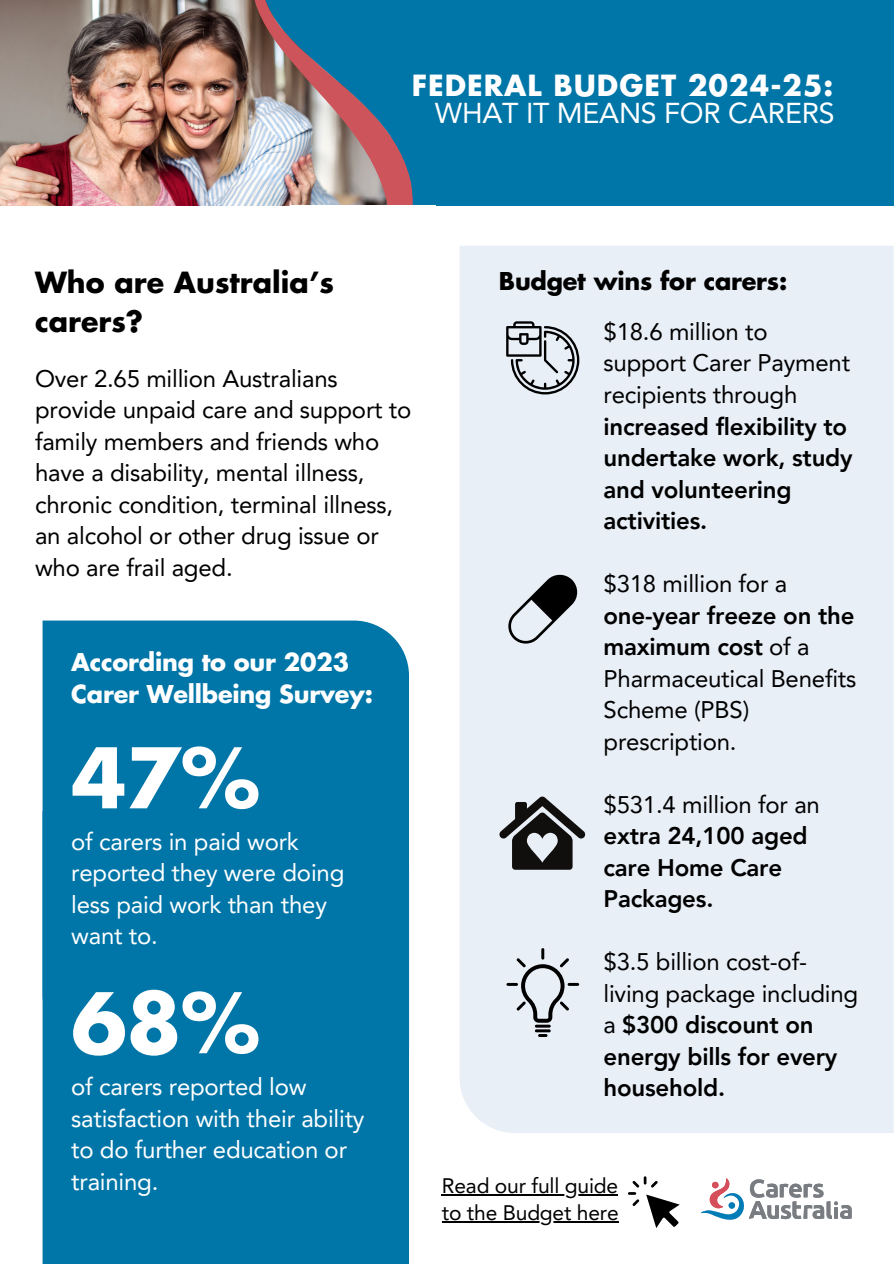
<style>
.page{position:relative;width:894px;height:1264px;background:#fff}
.page>*{position:absolute;margin:0;border:0;box-sizing:border-box;transform-origin:0 0}
.t1{font:700 81px "Futura LT Pro";color:#fff}
.t2{font:700 28.5px/27px "Futura LT Pro";letter-spacing:.035em;color:#fff;text-align:right}
.t3{font:700 28.5px/39.3px "Futura LT Pro";color:#000}
.t4{font:24px/31.5px "Avenir LT Pro";letter-spacing:-.01em;color:#000}
.t5{font:800 24px/31.5px "Avenir LT Pro";letter-spacing:-.01em;color:#000}
.t6{font:24px/31.5px "Avenir LT Pro";letter-spacing:-.01em;color:#fff}
.t7{font:700 24px/31.5px "Futura LT Pro";letter-spacing:-.01em;color:#fff}
.t8{font:700 24px "Futura LT Pro";letter-spacing:-.01em;color:#000}
.t9{font:21px "Avenir LT Pro";letter-spacing:-.01em;color:#000}
.s1{font-family:"Avenir LT Std";font-weight:400}
.s2{font-weight:400}
.s3{font-weight:800}
</style>
<div class="page">
<div style="left:43px;top:620px;width:366px;height:643px;background:#0076a8"></div>
<div style="left:43px;top:811px;width:366px;height:238px;background:#0076a8"></div>
<div style="left:460px;top:246px;width:433px;height:886px;background:#e9eff7"></div>
<svg style="left:701px;top:1178px;width:150px;height:42px"></svg>
<div style="left:321px;top:0;width:572px;height:205px;background:#0076a8"></div>
<img style="left:0;top:0;width:142px;height:206px">
<img style="left:142px;top:0;width:364px;height:256px">
<img style="left:172px;top:0;width:334px;height:210px">
<div style="left:290px;top:205px;width:145px;height:51px;background:#fff"></div>
<svg style="left:506px;top:321px;width:73px;height:73px"></svg>
<svg style="left:499px;top:796px;width:86px;height:73px"></svg>
<hr style="left:534px;top:1024px;width:16px;height:3px;background:#000">
<hr style="left:534px;top:1029px;width:16px;height:3px;background:#000">
<svg style="left:506px;top:948px;width:73px;height:74px"></svg>
<svg style="left:538px;top:1034px;width:9px;height:2px"></svg>
<svg style="left:506px;top:573px;width:72px;height:72px"></svg>
<svg style="left:628px;top:1176px;width:51px;height:52px"></svg>
<hr style="left:441px;top:1194px;width:176px;height:1px;background:#000">
<hr style="left:441px;top:1221px;width:177px;height:1px;background:#000">
<p class="t2" style="left:411px;top:73px;width:424px">FEDERAL BUDGET 2024-25:<br><span class="s1">WHAT IT MEANS FOR CARERS</span></p>
<h5 class="t3" style="left:35px;top:264px;width:300px">Who are Australia’s carers?</h5>
<p class="t4" style="left:35px;top:365px;width:378px">Over 2.65 million Australians provide unpaid care and support to family members and friends who have a disability, mental illness, chronic condition, terminal illness, an alcohol or other drug issue or who are frail aged.</p>
<h5 class="t7" style="left:71px;top:647px;width:303px">According to our 2023<br>Carer Wellbeing Survey:</h5>
<h3 class="t1" style="left:71px;top:741px;width:190px">47%</h3>
<h5 class="t6" style="left:71px;top:827px;width:274px">of carers in paid work reported they were doing less paid work than they want to.</h5>
<h5 class="t1" style="left:71px;top:986px;width:190px">68%</h5>
<p class="t6" style="left:71px;top:1073px;width:295px">of carers reported low satisfaction with their ability to do further education or training.</p>
<h5 class="t8" style="left:499px;top:270px;width:290px">Budget wins for carers:</h5>
<h2 class="t5" style="left:603px;top:318px;width:250px"><span class="s2">$18.6 million to support Carer Payment recipients through </span>increased flexibility to undertake work, study and volunteering activities.</h2>
<h4 class="t4" style="left:603px;top:570px;width:254px">$318 million for a <span class="s3">one-year freeze on the maximum cost</span> of a<br>Pharmaceutical Benefits<br>Scheme (PBS) prescription.</h4>
<p class="t5" style="left:603px;top:790px;width:218px"><span class="s2">$531.4 million for an </span>extra 24,100 aged care Home Care<br>Packages.</p>
<p class="t5" style="left:603px;top:948px;width:256px"><span class="s2">$3.5 billion cost-of&shy;living package including a</span> $300 discount on energy bills for every household.</p>
<h4 class="t9" style="left:441px;top:1177px;width:178px">Read our full guide</h4>
<h1 class="t9" style="left:441px;top:1204px;width:178px">to the Budget here</h1>
</div>
